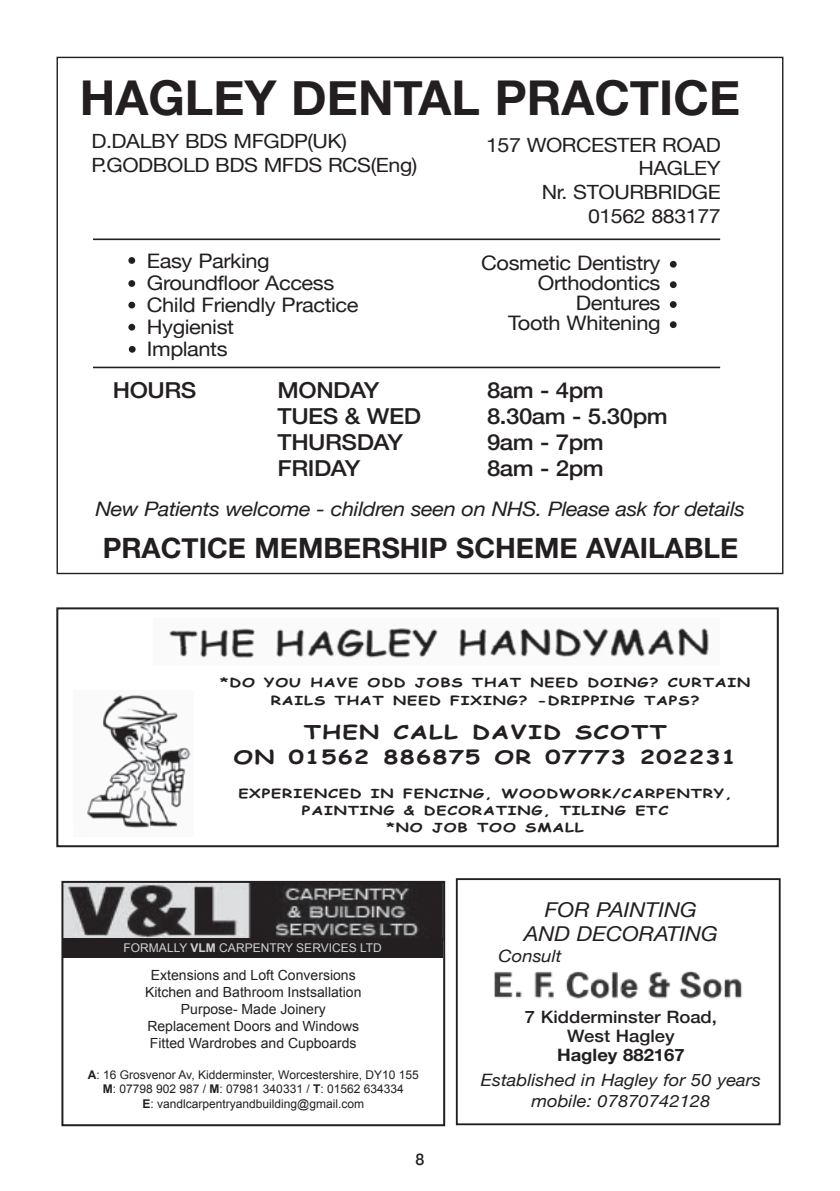
<style>
.page{position:relative;width:840px;height:1191px;background:#fff}
.page>*{position:absolute;margin:0;border:0;box-sizing:border-box;transform-origin:0 0}
.t1{font:700 48px "Helvetica Neue";color:#231f20}
.t2{font:700 28px "Helvetica Neue";color:#231f20}
.t3{font:500 22px "Helvetica Neue";letter-spacing:-.02em;color:#231f20;scale:1.09 1}
.t4{font:italic 20.4px/24.6px "Helvetica Neue";color:#231f20;text-align:center;scale:1.08 1}
.t5{font:20px/22px "Helvetica Neue";letter-spacing:-.02em;color:#231f20;scale:1.09 1}
.t6{font:italic 20px "Helvetica Neue";letter-spacing:-.02em;color:#231f20;scale:1.09 1}
.t7{font:19.6px/23.6px "Helvetica Neue";letter-spacing:-.02em;color:#231f20;scale:1.09 1}
.t8{font:700 19px/24.8px "Comic Sans MS";letter-spacing:.05em;color:#231f20;text-align:center;scale:1.3 1}
.t9{font:italic 17px/20.4px "Helvetica Neue";color:#231f20;text-align:center;scale:1.08 1}
.t10{font:500 17px/18.8px "Helvetica Neue";color:#231f20;text-align:center;scale:1.08 1}
.t11{font:700 17px "Helvetica Neue";color:#231f20;scale:1.08 1}
.t12{font:500 16px "Helvetica Neue";color:#231f20}
.t13{font:14px/16.8px "Arial";color:#231f20;text-align:center}
.t14{font:700 12.4px/17.2px "Comic Sans MS";letter-spacing:.05em;color:#231f20;text-align:center;scale:1.3 1}
.t15{font:12px/14.4px "Arial";color:#231f20;text-align:center}
.t16{font:12px "Arial";color:#d1d2d4}
.s1{font-weight:700}
</style>
<div class="page">
<div style="left:56px;top:607px;width:722px;height:240px;border:2px solid #231f20"></div>
<img style="left:169px;top:628px;width:540px;height:30px">
<img style="left:87px;top:695px;width:104px;height:133px">
<div style="left:455px;top:878px;width:325px;height:247px;border:2px solid #231f20"></div>
<img style="left:494px;top:971px;width:249px;height:28px">
<hr style="left:93px;top:238px;width:626px;height:2px;background:#231f20">
<hr style="left:93px;top:367px;width:626px;height:1px;background:#231f20">
<div style="left:128px;top:257px;width:7px;height:7px;background:#231f20;border-radius:50%"></div>
<div style="left:128px;top:280px;width:7px;height:7px;background:#231f20;border-radius:50%"></div>
<div style="left:128px;top:302px;width:7px;height:6px;background:#231f20;border-radius:50%"></div>
<div style="left:128px;top:324px;width:7px;height:6px;background:#231f20;border-radius:50%"></div>
<div style="left:669px;top:261px;width:7px;height:7px;background:#231f20;border-radius:50%"></div>
<div style="left:669px;top:281px;width:7px;height:7px;background:#231f20;border-radius:50%"></div>
<svg style="left:669px;top:301px;width:7px;height:7px"></svg>
<div style="left:669px;top:321px;width:7px;height:7px;background:#231f20;border-radius:50%"></div>
<img style="left:64px;top:884px;width:378px;height:54px">
<div style="left:62px;top:938px;width:381px;height:19px;background:#231f20"></div>
<div style="left:61px;top:881px;width:384px;height:245px;border:2px solid #231f20"></div>
<div style="left:129px;top:346px;width:6px;height:7px;background:#231f20;border-radius:50%"></div>
<h1 class="t1" style="left:80px;top:60px;width:661px">HAGLEY DENTAL PRACTICE</h1>
<h3 class="t7" style="left:91px;top:130px;width:300px">D.DALBY BDS MFGDP(UK)<br>P.GODBOLD BDS MFDS RCS(Eng)</h3>
<h3 class="t7" style="left:486px;top:134px;width:217px;text-align:right">157 WORCESTER ROAD<br>HAGLEY<br>Nr. STOURBRIDGE<br>01562 883177</h3>
<h3 class="t5" style="left:147px;top:251px;width:196px">Easy Parking<br>Groundfloor Access<br>Child Friendly Practice<br>Hygienist<br>Implants</h3>
<h3 class="t3" style="left:113px;top:373px;width:78px">HOURS</h3>
<h3 class="t3" style="left:277px;top:373px;width:95px">MONDAY</h3>
<h3 class="t3" style="left:486px;top:373px;width:109px">8am - 4pm</h3>
<h3 class="t3" style="left:277px;top:399px;width:133px">TUES &amp; WED</h3>
<h3 class="t3" style="left:486px;top:399px;width:167px">8.30am - 5.30pm</h3>
<h3 class="t3" style="left:277px;top:425px;width:116px">THURSDAY</h3>
<h3 class="t3" style="left:486px;top:425px;width:109px">9am - 7pm</h3>
<h3 class="t3" style="left:277px;top:451px;width:77px">FRIDAY</h3>
<h3 class="t3" style="left:486px;top:451px;width:109px">8am - 2pm</h3>
<h3 class="t5" style="left:481px;top:254px;width:166px;line-height:20px;text-align:right">Cosmetic Dentistry<br>Orthodontics<br>Dentures<br>Tooth Whitening</h3>
<h3 class="t6" style="left:95px;top:494px;width:597px">New Patients welcome - children seen on NHS. Please ask for details</h3>
<h2 class="t2" style="left:103px;top:526px;width:636px">PRACTICE MEMBERSHIP SCHEME AVAILABLE</h2>
<p class="t14" style="left:220px;top:674px;width:409px">*DO YOU HAVE ODD JOBS THAT NEED DOING? CURTAIN<br>RAILS THAT NEED FIXING? -DRIPPING TAPS?</p>
<h3 class="t8" style="left:233px;top:719px;width:388px">THEN CALL DAVID SCOTT<br>ON 01562 886875 OR 07773 202231</h3>
<p class="t14" style="left:238px;top:784px;width:381px">EXPERIENCED IN FENCING, WOODWORK/CARPENTRY,<br>PAINTING &amp; DECORATING, TILING ETC<br>*NO JOB TOO SMALL</p>
<p class="t16" style="left:123px;top:940px;width:260px">FORMALLY <span class="s1">VLM</span> CARPENTRY SERVICES LTD</p>
<p class="t13" style="left:145px;top:967px;width:218px">Extensions and Loft Conversions<br>Kitchen and Bathroom Instsallation<br>Purpose- Made Joinery<br>Replacement Doors and Windows<br>Fitted Wardrobes and Cupboards</p>
<p class="t15" style="left:88px;top:1067px;width:332px"><span class="s1">A</span>: 16 Grosvenor Av, Kidderminster, Worcestershire, DY10 155<br><span class="s1">M</span>: 07798 902 987 / <span class="s1">M</span>: 07981 340331 / <span class="s1">T</span>: 01562 634334<br><span class="s1">E</span>: vandlcarpentryandbuilding@gmail.com</p>
<p class="t12" style="left:415px;top:1146px;width:10px">8</p>
<h3 class="t4" style="left:523px;top:898px;width:181px">FOR PAINTING<br>AND DECORATING</h3>
<h3 class="t9" style="left:498px;top:946px;width:60px">Consult</h3>
<h3 class="t10" style="left:524px;top:1007px;width:179px">7 Kidderminster Road,<br>West Hagley</h3>
<h3 class="t11" style="left:556px;top:1041px;width:120px">Hagley 882167</h3>
<h3 class="t9" style="left:480px;top:1071px;width:260px">Established in Hagley for 50 years mobile: 07870742128</h3>
</div>
